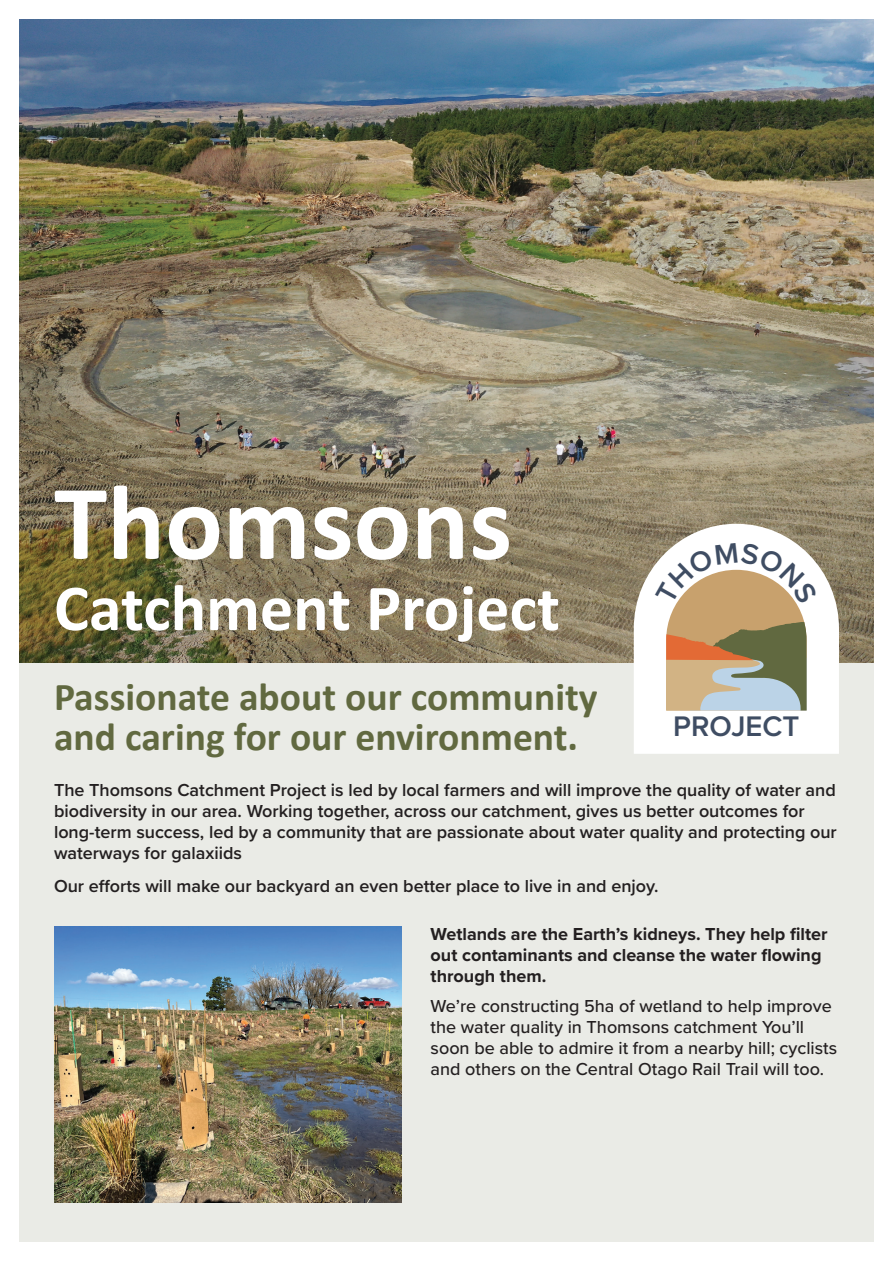
<style>
.page{position:relative;width:893px;height:1263px;background:#fff}
.page>*{position:absolute;margin:0;border:0;box-sizing:border-box;transform-origin:0 0}
.t1{font:700 107.7px "Calibri";color:#fff}
.t2{font:700 66.15px "Calibri";color:#fff}
.t3{font:700 39.6px/40.5px "Calibri";color:#616940}
.t4{font:600 29.4px "Proxima Nova";color:#3f4d63}
.t5{font:600 18px/21px "Proxima Nova";color:#231f20}
.t6{font:500 18px/21px "Proxima Nova";color:#231f20}
.t7{font:700 18px/21px "Proxima Nova";color:#231f20}
</style>
<div class="page">
<div style="left:19px;top:439px;width:855px;height:803px;background:#eaebe6"></div>
<img style="left:19px;top:20px;width:855px;height:643px">
<svg style="left:634px;top:524px;width:205px;height:230px;background:#e6e4de"></svg>
<img style="left:54px;top:926px;width:347px;height:277px">
<svg style="left:655px;top:542px;width:163px;height:168px;background:#cbbda4"></svg>
<h1 class="t1" style="left:54px;top:447px;width:460px">Thomsons</h1>
<h2 class="t2" style="left:54px;top:561px;width:507px">Catchment Project</h2>
<h3 class="t3" style="left:54px;top:675px;width:545px">Passionate about our community and caring for our environment.</h3>
<h3 class="t4" style="left:673px;top:704px;width:128px">PROJECT</h3>
<p class="t5" style="left:54px;top:778px;width:784px">The Thomsons Catchment Project is led by local farmers and will improve the quality of water and biodiversity in our area. Working together, across our catchment, gives us better outcomes for long-term success, led by a community that are passionate about water quality and protecting our waterways for galaxiids</p>
<p class="t5" style="left:54px;top:874px;width:606px">Our efforts will make our backyard an even better place to live in and enjoy.</p>
<p class="t7" style="left:431px;top:923px;width:398px">Wetlands are the Earth’s kidneys. They help filter out contaminants and cleanse the water flowing through them.</p>
<p class="t6" style="left:431px;top:994px;width:408px">We’re constructing 5ha of wetland to help improve the water quality in Thomsons catchment You’ll soon be able to admire it from a nearby hill; cyclists and others on the Central Otago Rail Trail will too.</p>
</div>
